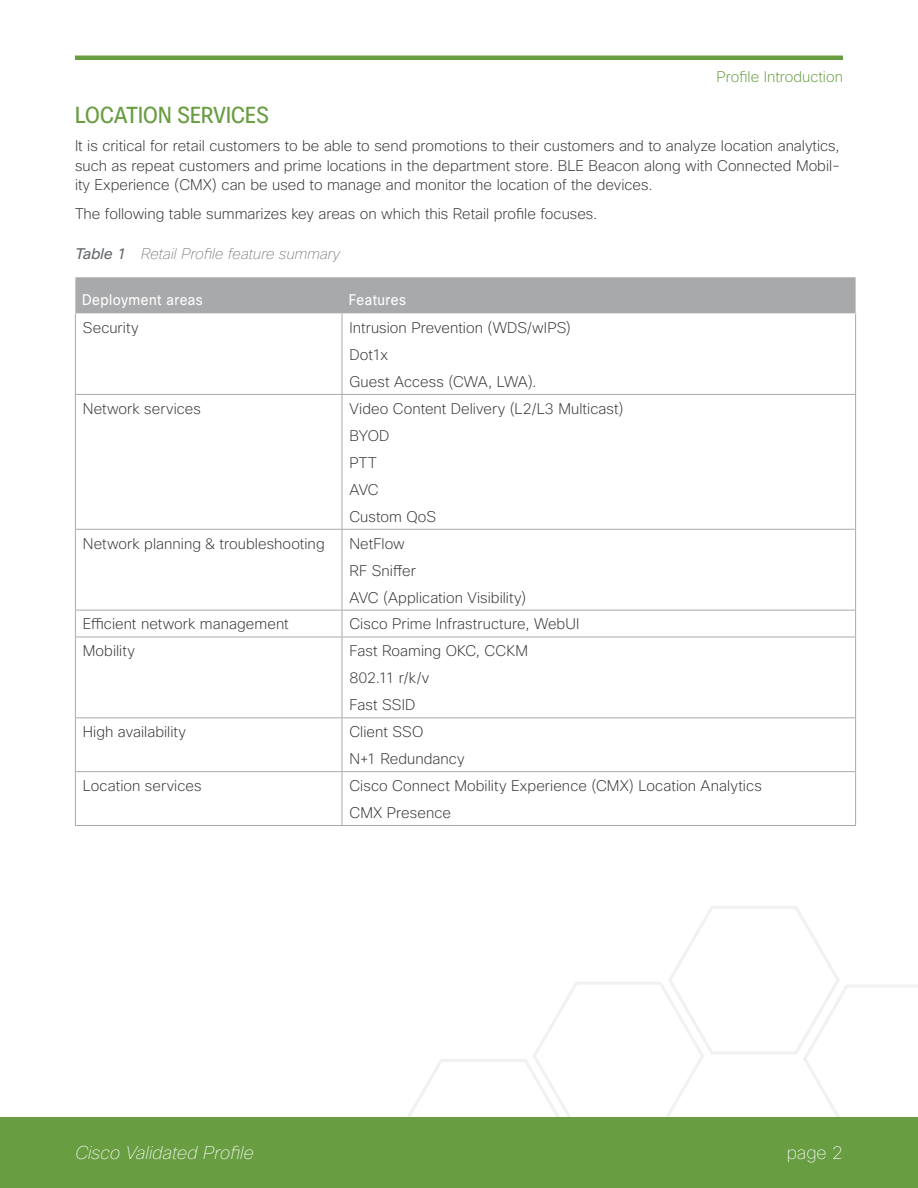
<style>
.page{position:relative;width:918px;height:1188px;background:#fff}
.page>*{position:absolute;margin:0;border:0;box-sizing:border-box;transform-origin:0 0}
.t1{font:condensed 22.5px "Cisco Sans";letter-spacing:.01em;color:#689d41}
.t2{font:italic 100 18px "Cisco Sans";color:#fff}
.t3{font:100 18px "Cisco Sans";color:#fff}
.t4{font:200 15px/27px "Cisco Sans";color:#323232}
.t5{font:italic 100 15px "Cisco Sans";color:#64676b}
.t6{font:15px "Cisco Sans";letter-spacing:.035em;color:#fff;scale:.9 1}
.t7{font:200 15px "Cisco Sans";color:#689d41}
.s1{font-weight:400}
</style>
<div class="page">
<svg style="left:396px;top:906px;width:522px;height:212px"></svg>
<div style="left:0;top:1118px;width:918px;height:70px;background:#689d41"></div>
<hr style="left:75px;top:56px;width:768px;height:4px;background:#689d41">
<div style="left:75px;top:277px;width:781px;height:37px;background:#a8a9ab"></div>
<svg style="left:76px;top:314px;width:779px;height:511px"></svg>
<hr style="left:75px;top:314px;width:1px;height:80px;background:#a8a9ab">
<hr style="left:342px;top:314px;width:1px;height:80px;background:#a8a9ab">
<hr style="left:855px;top:314px;width:1px;height:80px;background:#a8a9ab">
<hr style="left:75px;top:394px;width:267px;height:1px;background:#a8a9ab">
<hr style="left:75px;top:395px;width:1px;height:134px;background:#a8a9ab">
<hr style="left:342px;top:394px;width:514px;height:1px;background:#a8a9ab">
<hr style="left:342px;top:395px;width:1px;height:134px;background:#a8a9ab">
<hr style="left:855px;top:395px;width:1px;height:134px;background:#a8a9ab">
<hr style="left:75px;top:529px;width:267px;height:1px;background:#a8a9ab">
<hr style="left:75px;top:530px;width:1px;height:80px;background:#a8a9ab">
<hr style="left:342px;top:529px;width:514px;height:1px;background:#a8a9ab">
<hr style="left:342px;top:530px;width:1px;height:80px;background:#a8a9ab">
<hr style="left:855px;top:530px;width:1px;height:80px;background:#a8a9ab">
<hr style="left:75px;top:610px;width:267px;height:1px;background:#a8a9ab">
<svg style="left:75px;top:610px;width:1px;height:27px"></svg>
<hr style="left:342px;top:610px;width:514px;height:1px;background:#a8a9ab">
<svg style="left:342px;top:610px;width:1px;height:27px"></svg>
<svg style="left:855px;top:610px;width:1px;height:27px"></svg>
<hr style="left:75px;top:637px;width:267px;height:1px;background:#a8a9ab">
<hr style="left:75px;top:637px;width:1px;height:80px;background:#a8a9ab">
<hr style="left:342px;top:637px;width:514px;height:1px;background:#a8a9ab">
<hr style="left:342px;top:637px;width:1px;height:80px;background:#a8a9ab">
<hr style="left:855px;top:637px;width:1px;height:80px;background:#a8a9ab">
<hr style="left:75px;top:717px;width:267px;height:1px;background:#a8a9ab">
<hr style="left:75px;top:718px;width:1px;height:53px;background:#a8a9ab">
<hr style="left:342px;top:717px;width:514px;height:1px;background:#a8a9ab">
<hr style="left:342px;top:718px;width:1px;height:53px;background:#a8a9ab">
<hr style="left:855px;top:718px;width:1px;height:53px;background:#a8a9ab">
<hr style="left:75px;top:771px;width:267px;height:1px;background:#a8a9ab">
<hr style="left:75px;top:772px;width:1px;height:53px;background:#a8a9ab">
<hr style="left:342px;top:771px;width:514px;height:1px;background:#a8a9ab">
<hr style="left:342px;top:772px;width:1px;height:53px;background:#a8a9ab">
<hr style="left:855px;top:772px;width:1px;height:53px;background:#a8a9ab">
<hr style="left:75px;top:825px;width:267px;height:1px;background:#a8a9ab">
<hr style="left:342px;top:825px;width:514px;height:1px;background:#a8a9ab">
<p class="t7" style="left:717px;top:68px;width:128px">Profile Introduction</p>
<h1 class="t1" style="left:75px;top:100px;width:195px">LOCATION SERVICES</h1>
<p class="t4" style="left:75px;top:136px;width:767px;line-height:19.5px;text-align:justify">It is critical for retail customers to be able to send promotions to their customers and to analyze location analytics, such as repeat customers and prime locations in the department store. BLE Beacon along with Connected Mobil&shy;ity Experience (CMX) can be used to manage and monitor the location of the devices.</p>
<p class="t4" style="left:75px;top:200px;width:524px">The following table summarizes key areas on which this Retail profile focuses.</p>
<p class="t5" style="left:75px;top:244px;width:266px"><span class="s1">Table 1</span> Retail Profile feature summary</p>
<p class="t6" style="left:82px;top:290px;width:136px">Deployment areas</p>
<p class="t6" style="left:349px;top:290px;width:65px">Features</p>
<p class="t4" style="left:83px;top:314px;width:57px">Security</p>
<p class="t4" style="left:350px;top:314px;width:223px">Intrusion Prevention (WDS/wIPS)<br>Dot1x<br>Guest Access (CWA, LWA).</p>
<p class="t4" style="left:83px;top:395px;width:120px">Network services</p>
<p class="t4" style="left:350px;top:395px;width:275px">Video Content Delivery (L2/L3 Multicast)<br>BYOD<br>PTT<br>AVC<br>Custom QoS</p>
<p class="t4" style="left:83px;top:530px;width:243px">Network planning &amp; troubleshooting</p>
<p class="t4" style="left:350px;top:530px;width:178px">NetFlow<br>RF Sniffer<br>AVC (Application Visibility)</p>
<p class="t4" style="left:83px;top:611px;width:207px">Efficient network management</p>
<p class="t4" style="left:350px;top:611px;width:231px">Cisco Prime Infrastructure, WebUI</p>
<p class="t4" style="left:83px;top:637px;width:54px">Mobility</p>
<p class="t4" style="left:350px;top:637px;width:180px">Fast Roaming OKC, CCKM<br>802.11 r/k/v<br>Fast SSID</p>
<p class="t4" style="left:83px;top:718px;width:105px">High availability</p>
<p class="t4" style="left:350px;top:718px;width:116px">Client SSO<br>N+1 Redundancy</p>
<p class="t4" style="left:83px;top:772px;width:120px">Location services</p>
<p class="t4" style="left:350px;top:772px;width:414px">Cisco Connect Mobility Experience (CMX) Location Analytics<br>CMX Presence</p>
<p class="t2" style="left:75px;top:1141px;width:180px">Cisco Validated Profile</p>
<p class="t3" style="left:787px;top:1141px;width:58px">page 2</p>
</div>
